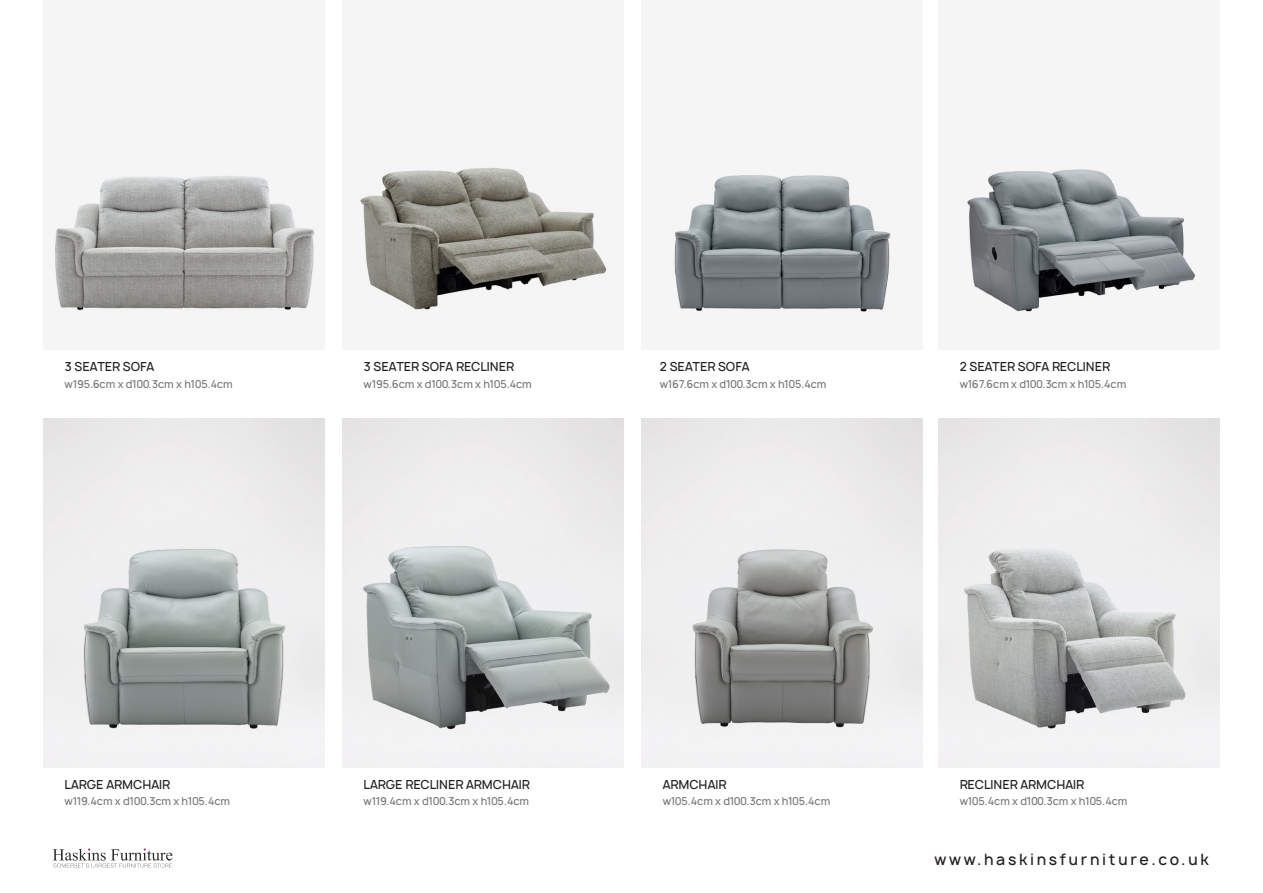
<style>
.page{position:relative;width:1263px;height:893px;background:#fff}
.page>*{position:absolute;margin:0;border:0;box-sizing:border-box;transform-origin:0 0}
.t1{font:500 15px "Manrope";letter-spacing:.18em;color:#231f20}
.t2{font:500 12px "Manrope";color:#231f20}
.t3{font:500 10.5px "Manrope";color:#777877}
</style>
<div class="page">
<img style="left:54px;top:174px;width:262px;height:138px">
<img style="left:357px;top:166px;width:251px;height:146px">
<img style="left:671px;top:174px;width:221px;height:141px">
<img style="left:964px;top:166px;width:232px;height:149px">
<img style="left:43px;top:418px;width:281px;height:349px">
<img style="left:342px;top:418px;width:281px;height:349px">
<img style="left:641px;top:418px;width:281px;height:349px">
<img style="left:938px;top:418px;width:281px;height:349px">
<svg style="left:53px;top:848px;width:119px;height:20px"></svg>
<p class="t2" style="left:65px;top:359px;width:91px">3 SEATER SOFA</p>
<p class="t3" style="left:65px;top:377px;width:170px">w195.6cm x d100.3cm x h105.4cm</p>
<p class="t2" style="left:364px;top:359px;width:152px">3 SEATER SOFA RECLINER</p>
<p class="t3" style="left:364px;top:377px;width:170px">w195.6cm x d100.3cm x h105.4cm</p>
<p class="t2" style="left:660px;top:359px;width:91px">2 SEATER SOFA</p>
<p class="t3" style="left:660px;top:377px;width:168px">w167.6cm x d100.3cm x h105.4cm</p>
<p class="t2" style="left:960px;top:359px;width:152px">2 SEATER SOFA RECLINER</p>
<p class="t3" style="left:960px;top:377px;width:168px">w167.6cm x d100.3cm x h105.4cm</p>
<p class="t2" style="left:65px;top:777px;width:107px">LARGE ARMCHAIR</p>
<p class="t3" style="left:65px;top:795px;width:167px">w119.4cm x d100.3cm x h105.4cm</p>
<p class="t2" style="left:364px;top:777px;width:168px">LARGE RECLINER ARMCHAIR</p>
<p class="t3" style="left:364px;top:795px;width:167px">w119.4cm x d100.3cm x h105.4cm</p>
<p class="t2" style="left:663px;top:777px;width:65px">ARMCHAIR</p>
<p class="t3" style="left:663px;top:795px;width:169px">w105.4cm x d100.3cm x h105.4cm</p>
<p class="t2" style="left:960px;top:777px;width:126px">RECLINER ARMCHAIR</p>
<p class="t3" style="left:960px;top:795px;width:169px">w105.4cm x d100.3cm x h105.4cm</p>
<p class="t1" style="left:934px;top:849px;width:276px">www.haskinsfurniture.co.uk</p>
</div>
